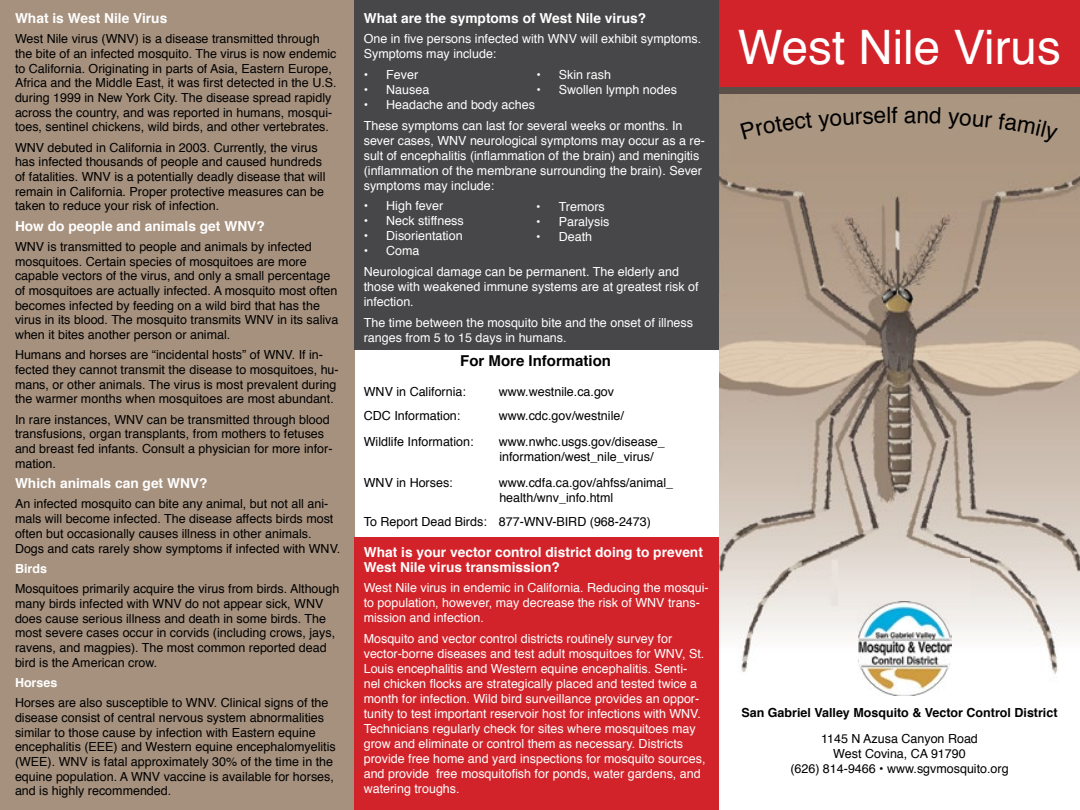
<style>
.page{position:relative;width:1080px;height:810px;background:#fff}
.page>*{position:absolute;margin:0;border:0;box-sizing:border-box;transform-origin:0 0}
.t1{font:47.5px "Helvetica";color:#fff}
.t2{font:22.5px "Helvetica";color:#000}
.t3{font:700 15px "Helvetica";color:#000}
.t4{font:700 13.75px/15px "Helvetica";color:#fff}
.t5{font:12.5px/14.8px "Helvetica";color:#000}
.t6{font:12.5px/15px "Helvetica";color:#fff}
.t7{font:700 12.5px "Helvetica";color:#000}
.t8{font:700 12.5px "Helvetica";color:#fff}
</style>
<div class="page">
<div style="left:0;top:0;width:354px;height:810px;background:#a6917e"></div>
<div style="left:354px;top:537px;width:366px;height:273px;background:#d2232a"></div>
<div style="left:354px;top:0;width:366px;height:349px;background:#474648"></div>
<img style="left:720px;top:94px;width:360px;height:602px">
<div style="left:720px;top:0;width:360px;height:91px;background:#d2232a"></div>
<div style="left:839px;top:558px;width:131px;height:48px;background:#e9e2dc"></div>
<img style="left:857px;top:601px;width:95px;height:94px">
<div style="left:720px;top:87px;width:360px;height:7px;background:#5a4f49"></div>
<div style="left:740px;top:112px;width:72px;height:27px;background:#ab9681"></div>
<div style="left:818px;top:107px;width:72px;height:24px;background:#ab9681"></div>
<svg style="left:905px;top:107px;width:36px;height:17px"></svg>
<svg style="left:948px;top:112px;width:44px;height:18px"></svg>
<div style="left:998px;top:112px;width:60px;height:33px;background:#ab9681"></div>
<p class="t4" style="left:15px;top:11px;width:154px">What is West Nile Virus</p>
<p class="t5" style="left:15px;top:32px;width:323px">West Nile virus (WNV) is a disease transmitted through the bite of an infected mosquito. The virus is now endemic to California. Originating in parts of Asia, Eastern Europe, Africa and the Middle East, it was first detected in the U.S. during 1999 in New York City. The disease spread rapidly across the country, and was reported in humans, mosqui&shy;toes, sentinel chickens, wild birds, and other vertebrates.</p>
<p class="t5" style="left:15px;top:140px;width:312px">WNV debuted in California in 2003. Currently, the virus has infected thousands of people and caused hundreds of fatalities. WNV is a potentially deadly disease that will remain in California. Proper protective measures can be taken to reduce your risk of infection.</p>
<p class="t4" style="left:15px;top:218px;width:251px">How do people and animals get WNV?</p>
<p class="t5" style="left:15px;top:240px;width:325px">WNV is transmitted to people and animals by infected mosquitoes. Certain species of mosquitoes are more capable vectors of the virus, and only a small percentage of mosquitoes are actually infected. A mosquito most often becomes infected by feeding on a wild bird that has the virus in its blood. The mosquito transmits WNV in its saliva when it bites another person or animal.</p>
<p class="t5" style="left:15px;top:348px;width:325px">Humans and horses are “incidental hosts” of WNV. If in&shy;fected they cannot transmit the disease to mosquitoes, hu&shy;mans, or other animals. The virus is most prevalent during the warmer months when mosquitoes are most abundant.</p>
<p class="t5" style="left:15px;top:412px;width:319px">In rare instances, WNV can be transmitted through blood transfusions, organ transplants, from mothers to fetuses and breast fed infants. Consult a physician for more infor&shy;mation.</p>
<p class="t4" style="left:15px;top:476px;width:194px">Which animals can get WNV?</p>
<p class="t5" style="left:15px;top:497px;width:327px">An infected mosquito can bite any animal, but not all ani&shy;mals will become infected. The disease affects birds most often but occasionally causes illness in other animals.<br>Dogs and cats rarely show symptoms if infected with WNV.</p>
<p class="t8" style="left:15px;top:558px;width:33px">Birds</p>
<p class="t5" style="left:15px;top:582px;width:326px">Mosquitoes primarily acquire the virus from birds. Although many birds infected with WNV do not appear sick, WNV does cause serious illness and death in some birds. The most severe cases occur in corvids (including crows, jays, ravens, and magpies). The most common reported dead bird is the American crow.</p>
<p class="t8" style="left:15px;top:672px;width:44px">Horses</p>
<p class="t5" style="left:15px;top:696px;width:322px">Horses are also susceptible to WNV. Clinical signs of the disease consist of central nervous system abnormalities similar to those cause by infection with Eastern equine encephalitis (EEE) and Western equine encephalomyelitis (WEE). WNV is fatal approximately 30% of the time in the equine population. A WNV vaccine is available for horses, and is highly recommended.</p>
<p class="t4" style="left:364px;top:11px;width:284px">What are the symptoms of West Nile virus?</p>
<p class="t6" style="left:364px;top:32px;width:339px">One in five persons infected with WNV will exhibit symptoms.<br>Symptoms may include:</p>
<p class="t6" style="left:364px;top:68px;width:56px">• Fever</p>
<p class="t6" style="left:364px;top:83px;width:67px">• Nausea</p>
<p class="t6" style="left:364px;top:95px;width:320px;line-height:20.6px">• Headache and body aches<br>These symptoms can last for several weeks or months. In</p>
<p class="t6" style="left:364px;top:133px;width:343px">sever cases, WNV neurological symptoms may occur as a re&shy;sult of encephalitis (inflammation of the brain) and meningitis (inflammation of the membrane surrounding the brain). Sever symptoms may include:</p>
<p class="t6" style="left:364px;top:199px;width:81px">• High fever</p>
<p class="t6" style="left:364px;top:214px;width:102px">• Neck stiffness</p>
<p class="t6" style="left:364px;top:229px;width:100px">• Disorientation</p>
<p class="t6" style="left:364px;top:241px;width:317px;line-height:20.6px">• Coma<br>Neurological damage can be permanent. The elderly and</p>
<p class="t6" style="left:364px;top:279px;width:336px">those with weakened immune systems are at greatest risk of infection.</p>
<p class="t6" style="left:364px;top:315px;width:331px">The time between the mosquito bite and the onset of illness ranges from 5 to 15 days in humans.</p>
<p class="t6" style="left:536px;top:68px;width:76px">• Skin rash</p>
<p class="t6" style="left:536px;top:83px;width:142px">• Swollen lymph nodes</p>
<p class="t6" style="left:536px;top:200px;width:70px">• Tremors</p>
<p class="t6" style="left:536px;top:215px;width:75px">• Paralysis</p>
<p class="t6" style="left:536px;top:230px;width:57px">• Death</p>
<p class="t3" style="left:460px;top:349px;width:152px">For More Information</p>
<p class="t5" style="left:364px;top:384px;width:104px">WNV in California:</p>
<p class="t5" style="left:499px;top:384px;width:117px">www.westnile.ca.gov</p>
<p class="t5" style="left:364px;top:408px;width:98px">CDC Information:</p>
<p class="t5" style="left:499px;top:408px;width:127px">www.cdc.gov/westnile/</p>
<p class="t5" style="left:364px;top:434px;width:111px">Wildlife Information:</p>
<p class="t5" style="left:499px;top:434px;width:168px">www.nwhc.usgs.gov/disease_ information/west_nile_virus/</p>
<p class="t5" style="left:364px;top:476px;width:90px">WNV in Horses:</p>
<p class="t5" style="left:499px;top:476px;width:176px">www.cdfa.ca.gov/ahfss/animal_ health/wnv_info.html</p>
<p class="t5" style="left:364px;top:514px;width:289px">To Report Dead Birds: 877-WNV-BIRD (968-2473)</p>
<p class="t4" style="left:364px;top:545px;width:341px">What is your vector control district doing to prevent<br>West Nile virus transmission?</p>
<p class="t6" style="left:364px;top:581px;width:347px">West Nile virus in endemic in California. Reducing the mosqui&shy;to population, however, may decrease the risk of WNV trans&shy;mission and infection.</p>
<p class="t6" style="left:364px;top:632px;width:343px">Mosquito and vector control districts routinely survey for vector-borne diseases and test adult mosquitoes for WNV, St.<br>Louis encephalitis and Western equine encephalitis. Senti&shy;nel chicken flocks are strategically placed and tested twice a month for infection. Wild bird surveillance provides an oppor&shy;tunity to test important reservoir host for infections with WNV.<br>Technicians regularly check for sites where mosquitoes may grow and eliminate or control them as necessary. Districts provide free home and yard inspections for mosquito sources, and provide free mosquitofish for ponds, water gardens, and watering troughs.</p>
<h1 class="t1" style="left:738px;top:11px;width:324px">West Nile Virus</h1>
<h2 class="t2" style="left:891px;top:98px;width:8px">f</h2>
<p class="t7" style="left:742px;top:702px;width:318px">San Gabriel Valley Mosquito &amp; Vector Control District</p>
<p class="t5" style="left:790px;top:731px;width:220px;text-align:center">1145 N Azusa Canyon Road<br>West Covina, CA 91790<br>(626) 814-9466 • www.sgvmosquito.org</p>
</div>
